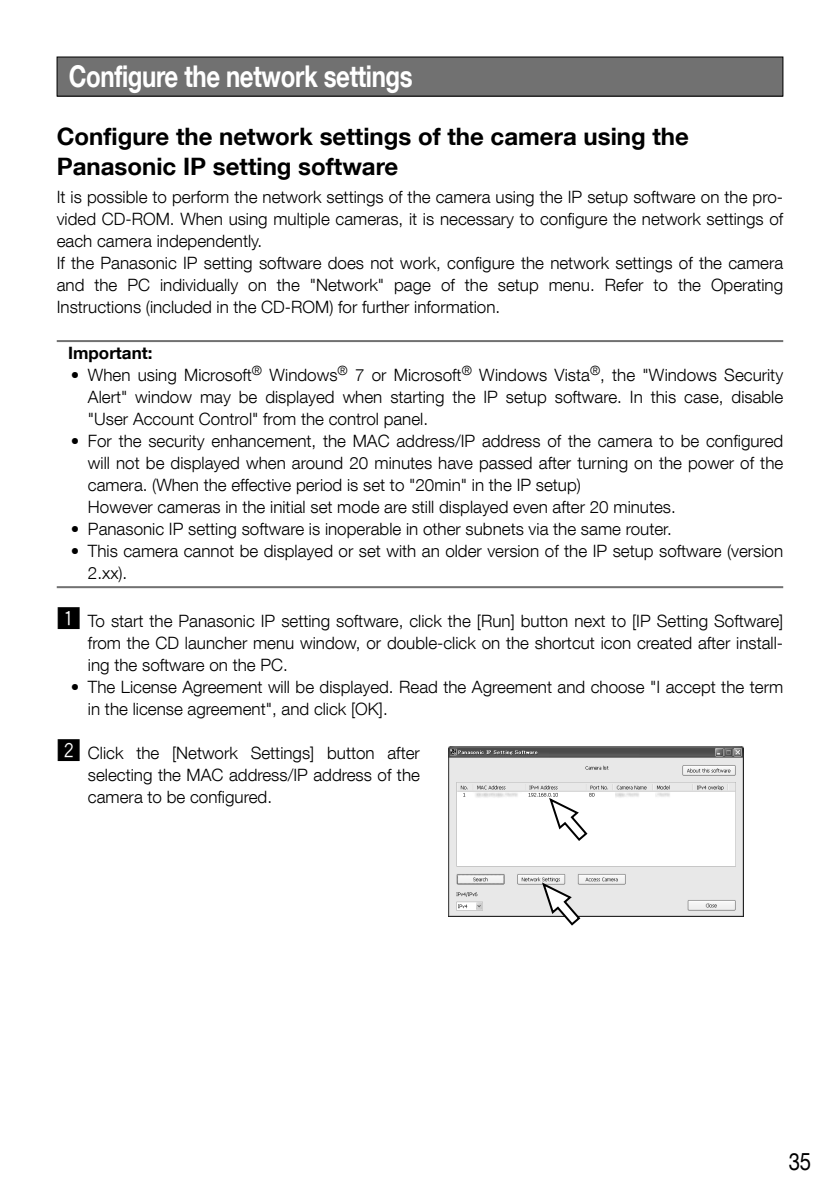
<style>
.page{position:relative;width:840px;height:1191px;background:#fff}
.page>*{position:absolute;margin:0;border:0;box-sizing:border-box;transform-origin:0 0}
.t1{font:700 30px "Helvetica Neue LT Com";letter-spacing:-.015em;color:#fff;scale:.8 1}
.t2{font:700 24px/30px "Helvetica Neue LT Com";color:#000}
.t3{font:24px "Helvetica Neue LT Com";color:#000;scale:.85 1}
.t4{font:300 17px/22px "Helvetica Neue LT Com";color:#000}
.t5{font:700 17px "Helvetica Neue LT Com";color:#000}
.s1{font-family:"Gthin Hround";font-weight:400;font-size:24px}
</style>
<div class="page">
<hr style="left:57px;top:340px;width:725px;height:2px;background:#717171">
<hr style="left:57px;top:586px;width:725px;height:2px;background:#717171">
<div style="left:57px;top:57px;width:725px;height:39px;background:#717171"></div>
<div style="left:57px;top:57px;width:725px;height:39px;border:1px solid #000"></div>
<img style="left:448px;top:746px;width:295px;height:170px">
<svg style="left:549px;top:798px;width:38px;height:43px"></svg>
<svg style="left:541px;top:882px;width:39px;height:43px"></svg>
<h1 class="t1" style="left:69px;top:58px;width:431px">Configure the network settings</h1>
<h2 class="t2" style="left:57px;top:121px;width:633px">Configure the network settings of the camera using the<br>Panasonic IP setting software</h2>
<p class="t4" style="left:57px;top:186px;width:727px">It is possible to perform the network settings of the camera using the IP setup software on the pro&shy;vided CD-ROM. When using multiple cameras, it is necessary to configure the network settings of each camera independently.<br>If the Panasonic IP setting software does not work, configure the network settings of the camera and the PC individually on the "Network" page of the setup menu. Refer to the Operating Instructions (included in the CD-ROM) for further information.</p>
<p class="t5" style="left:68px;top:342px;width:86px">Important:</p>
<p class="t4" style="left:88px;top:364px;width:696px;text-align:justify;text-indent:-17px">• When using Microsoft<sup>®</sup> Windows<sup>®</sup> 7 or Microsoft<sup>®</sup> Windows Vista<sup>®</sup>, the "Windows Security Alert" window may be displayed when starting the IP setup software. In this case, disable "User Account Control" from the control panel.</p>
<p class="t4" style="left:88px;top:430px;width:696px;text-indent:-17px">• For the security enhancement, the MAC address/IP address of the camera to be configured will not be displayed when around 20 minutes have passed after turning on the power of the camera. (When the effective period is set to "20min" in the IP setup)<br>However cameras in the initial set mode are still displayed even after 20 minutes.</p>
<p class="t4" style="left:71px;top:518px;width:602px">• Panasonic IP setting software is inoperable in other subnets via the same router.</p>
<p class="t4" style="left:88px;top:540px;width:696px;text-indent:-17px">• This camera cannot be displayed or set with an older version of the IP setup software (version<br>2.xx).</p>
<p class="t4" style="left:88px;top:610px;width:696px;text-align:justify;text-indent:-31px"><span class="s1">z</span> To start the Panasonic IP setting software, click the [Run] button next to [IP Setting Software] from the CD launcher menu window, or double-click on the shortcut icon created after install&shy;ing the software on the PC.</p>
<p class="t4" style="left:88px;top:676px;width:696px;text-indent:-17px">• The License Agreement will be displayed. Read the Agreement and choose "I accept the term in the license agreement", and click [OK].</p>
<p class="t4" style="left:88px;top:742px;width:333px;text-align:justify;text-indent:-31px"><span class="s1">x</span> Click the [Network Settings] button after selecting the MAC address/IP address of the camera to be configured.</p>
<h2 class="t3" style="left:788px;top:1146px;width:28px">35</h2>
</div>
